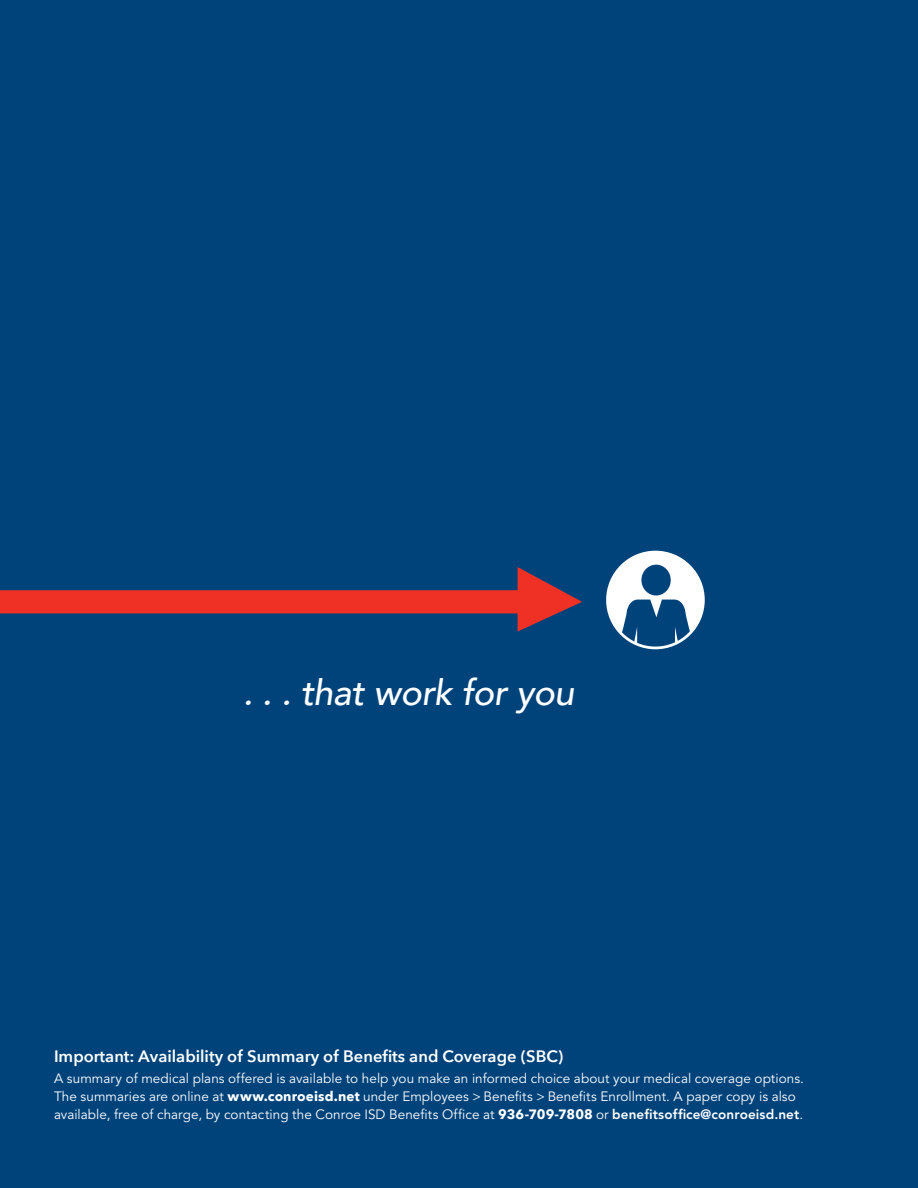
<style>
.page{position:relative;width:918px;height:1188px;background:#00437b}
.page>*{position:absolute;margin:0;border:0;box-sizing:border-box;transform-origin:0 0}
.t1{font:italic 500 36px "Avenir";letter-spacing:-.015em;color:#fff}
.t2{font:600 16.5px "Avenir Next";color:#fff}
.t3{font:13.5px/18px "Avenir LT Std";letter-spacing:.005em;color:#fff}
.s1{font-family:"Avenir Next";font-weight:700}
.s2{font-weight:800}
</style>
<div class="page">
<svg style="left:0;top:567px;width:582px;height:65px"></svg>
<div style="left:608px;top:552px;width:95px;height:96px;background:#fff;border-radius:50%"></div>
<svg style="left:621px;top:600px;width:70px;height:48px"></svg>
<div style="left:641px;top:565px;width:30px;height:31px;background:#00437b;border-radius:50%"></div>
<div style="left:606px;top:551px;width:99px;height:98px;border:3px solid #fff;border-radius:50%"></div>
<p class="t1" style="left:243px;top:671px;width:333px">. . . that work for you</p>
<p class="t2" style="left:54px;top:1042px;width:511px">Important: Availability of Summary of Benefits and Coverage (SBC)</p>
<p class="t3" style="left:54px;top:1070px;width:752px">A summary of medical plans offered is available to help you make an informed choice about your medical coverage options.</p>
<p class="t3" style="left:54px;top:1088px;width:751px">The summaries are online at <span class="s1">www.conroeisd.net</span> under Employees &gt; Benefits &gt; Benefits Enrollment. A paper copy is also available, free of charge, by contacting the Conroe ISD Benefits Office at <span class="s1">936-709-7808</span> or <span class="s2">benefitsoffice@conroeisd.net</span>.</p>
</div>
